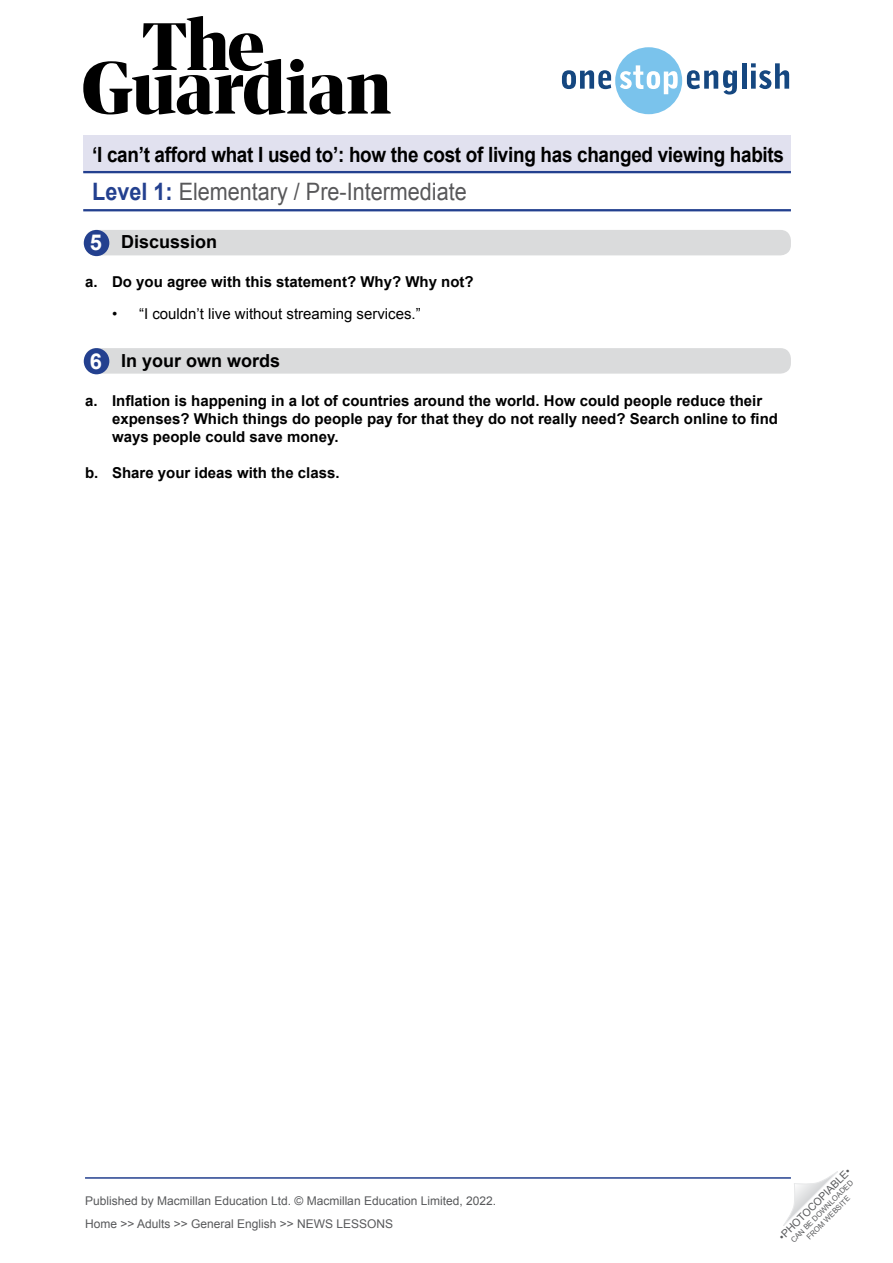
<style>
.page{position:relative;width:893px;height:1263px;background:#fff}
.page>*{position:absolute;margin:0;border:0;box-sizing:border-box;transform-origin:0 0}
.t1{font:24px "Arial";color:#58585a;scale:.9 1}
.WS__Exercise_title{font:700 21.9px "Arial";color:#fff}
.t2{font:700 21px "Arial";letter-spacing:-.015em;color:#000;scale:.9 1}
.WS__Exercise_title-2{font:700 18px "Arial";color:#000}
.t3{font:700 15px/18px "Arial";color:#000}
.t4{font:15px "Arial";color:#000}
.t5{font:12px/23px "Arial";color:#58595b}
.t6{font:10.5px "Arial";color:#58595b}
.t7{font:7.5px/9px "Arial";color:#58595b;text-align:center}
.s1{font-weight:700;color:#23408f}
</style>
<div class="page">
<svg style="left:783px;top:1171px;width:55px;height:55px"></svg>
<svg style="left:83px;top:16px;width:308px;height:99px"></svg>
<svg style="left:562px;top:47px;width:175px;height:67px"></svg>
<hr style="left:742px;top:63px;width:4px;height:26px;background:#154780">
<svg style="left:751px;top:63px;width:38px;height:26px"></svg>
<hr style="left:85px;top:1177px;width:706px;height:2px;background:#23408f">
<div style="left:83px;top:136px;width:708px;height:37px;background:#e1e1ef"></div>
<hr style="left:83px;top:171px;width:708px;height:2px;background:#23408f">
<hr style="left:83px;top:209px;width:708px;height:2px;background:#23408f">
<div style="left:85px;top:348px;width:706px;height:26px;background:#dadbdc;border-radius:10px"></div>
<div style="left:84px;top:348px;width:25px;height:26px;background:#23408f;border-radius:50%"></div>
<div style="left:85px;top:230px;width:706px;height:25px;background:#dadbdc;border-radius:10px"></div>
<div style="left:84px;top:230px;width:25px;height:26px;background:#23408f;border-radius:50%"></div>
<h3 class="t2" style="left:92px;top:141px;width:770px">‘I can’t afford what I used to’: how the cost of living has changed viewing habits</h3>
<h1 class="t1" style="left:92px;top:176px;width:418px"><span class="s1">Level 1:</span> Elementary / Pre-Intermediate</h1>
<p class="WS__Exercise_title" style="left:90px;top:228px;width:14px">5</p>
<p class="WS__Exercise_title-2" style="left:121px;top:230px;width:98px">Discussion</p>
<p class="t3" style="left:85px;top:274px;width:390px">a. Do you agree with this statement? Why? Why not?</p>
<p class="t4" style="left:112px;top:304px;width:310px">• “I couldn’t live without streaming services.”</p>
<p class="WS__Exercise_title-2" style="left:121px;top:348px;width:161px">In your own words</p>
<p class="t3" style="left:112px;top:392px;width:667px;text-indent:-27px">a. Inflation is happening in a lot of countries around the world. How could people reduce their expenses? Which things do people pay for that they do not really need? Search online to find ways people could save money.</p>
<p class="t3" style="left:85px;top:464px;width:256px">b. Share your ideas with the class.</p>
<p class="WS__Exercise_title" style="left:90px;top:346px;width:14px">6</p>
<p class="t5" style="left:85px;top:1189px;width:413px">Published by Macmillan Education Ltd. © Macmillan Education Limited, 2022.<br>Home &gt;&gt; Adults &gt;&gt; General English &gt;&gt; NEWS LESSONS</p>
<p class="t6" style="left:776px;top:1233px;width:99px;rotate:-45deg">•PHOTOCOPIABLE•</p>
<p class="t7" style="left:789px;top:1238px;width:86px;rotate:-45deg">CAN BE DOWNLOADED<br>FROM WEBSITE</p>
</div>
